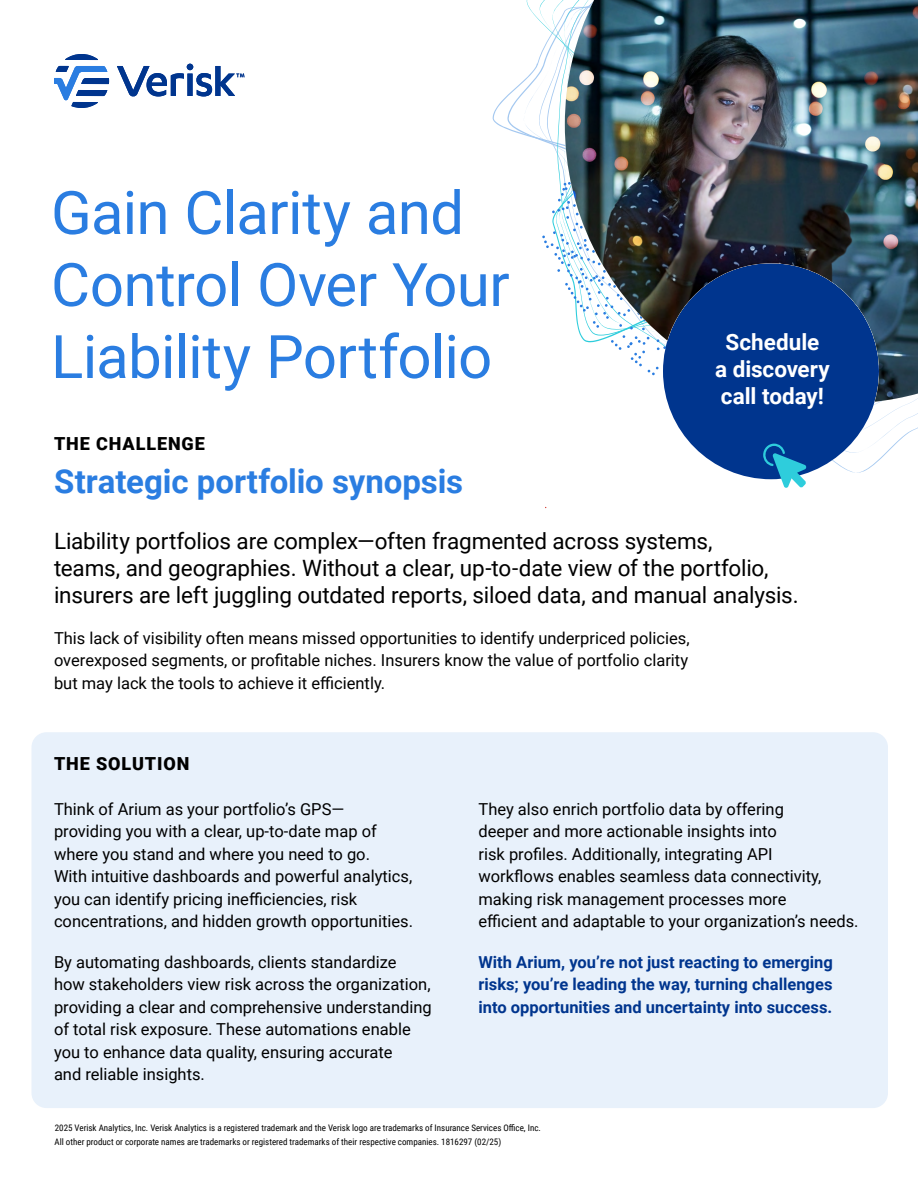
<style>
.page{position:relative;width:918px;height:1188px;background:#fff}
.page>*{position:absolute;margin:0;border:0;box-sizing:border-box;transform-origin:0 0}
.t1{font:60px/72px "Roboto";letter-spacing:-.01em;color:#2a7de1}
.t2{font:700 33px "Roboto";letter-spacing:-.005em;color:#2a7de1}
.t3{font:22.5px/27px "Roboto";letter-spacing:-.005em;color:#000}
.t4{font:700 22.5px/27px "Roboto";color:#fff;text-align:center}
.t5{font:900 18px "Roboto";letter-spacing:.05em;color:#000}
.t6{font:16.5px/22.5px "Roboto";color:#000}
.t7{font:700 16.5px/22.5px "Roboto";color:#00358e;text-align:justify}
.t8{font:9px/13.5px "Roboto Condensed";color:#000}
</style>
<div class="page">
<svg style="left:527px;top:0;width:38px;height:141px"></svg>
<svg style="left:542px;top:136px;width:133px;height:284px"></svg>
<div style="left:663px;top:263px;width:216px;height:216px;background:#00358e;border-radius:50%"></div>
<div style="left:32px;top:732px;width:856px;height:376px;background:#e8f1fb;border-radius:15px"></div>
<svg style="left:762px;top:444px;width:45px;height:44px"></svg>
<img style="left:565px;top:0;width:353px;height:402px">
<svg style="left:54px;top:54px;width:190px;height:54px"></svg>
<h1 class="t1" style="left:51px;top:174px;width:460px">Gain Clarity and<br>Control Over Your<br>Liability Portfolio</h1>
<h3 class="t4" style="left:715px;top:327px;width:116px">Schedule<br>a discovery call today!</h3>
<p class="t5" style="left:54px;top:431px;width:152px">THE CHALLENGE</p>
<h2 class="t2" style="left:54px;top:458px;width:411px">Strategic portfolio synopsis</h2>
<h3 class="t3" style="left:54px;top:527px;width:746px">Liability portfolios are complex—often fragmented across systems,<br>teams, and geographies. Without a clear, up-to-date view of the portfolio, insurers are left juggling outdated reports, siloed data, and manual analysis.</h3>
<p class="t6" style="left:54px;top:626px;width:637px;text-align:justify">This lack of visibility often means missed opportunities to identify underpriced policies, overexposed segments, or profitable niches. Insurers know the value of portfolio clarity but may lack the tools to achieve it efficiently.</p>
<p class="t5" style="left:54px;top:750px;width:137px">THE SOLUTION</p>
<p class="t6" style="left:54px;top:797px;width:361px">Think of Arium as your portfolio’s GPS— providing you with a clear, up-to-date map of where you stand and where you need to go.<br>With intuitive dashboards and powerful analytics, you can identify pricing inefficiencies, risk concentrations, and hidden growth opportunities.</p>
<p class="t6" style="left:54px;top:950px;width:379px">By automating dashboards, clients standardize<br>how stakeholders view risk across the organization, providing a clear and comprehensive understanding of total risk exposure. These automations enable you to enhance data quality, ensuring accurate<br>and reliable insights.</p>
<p class="t6" style="left:478px;top:797px;width:382px">They also enrich portfolio data by offering<br>deeper and more actionable insights into<br>risk profiles. Additionally, integrating API<br>workflows enables seamless data connectivity, making risk management processes more<br>efficient and adaptable to your organization’s needs.</p>
<p class="t7" style="left:478px;top:950px;width:356px">With Arium, you’re not just reacting to emerging risks; you’re leading the way, turning challenges into opportunities and uncertainty into success.</p>
<p class="t8" style="left:55px;top:1121px;width:488px">2025 Verisk Analytics, Inc. Verisk Analytics is a registered trademark and the Verisk logo are trademarks of Insurance Services Office, Inc.<br>All other product or corporate names are trademarks or registered trademarks of their respective companies. 1816297 (02/25)</p>
</div>
